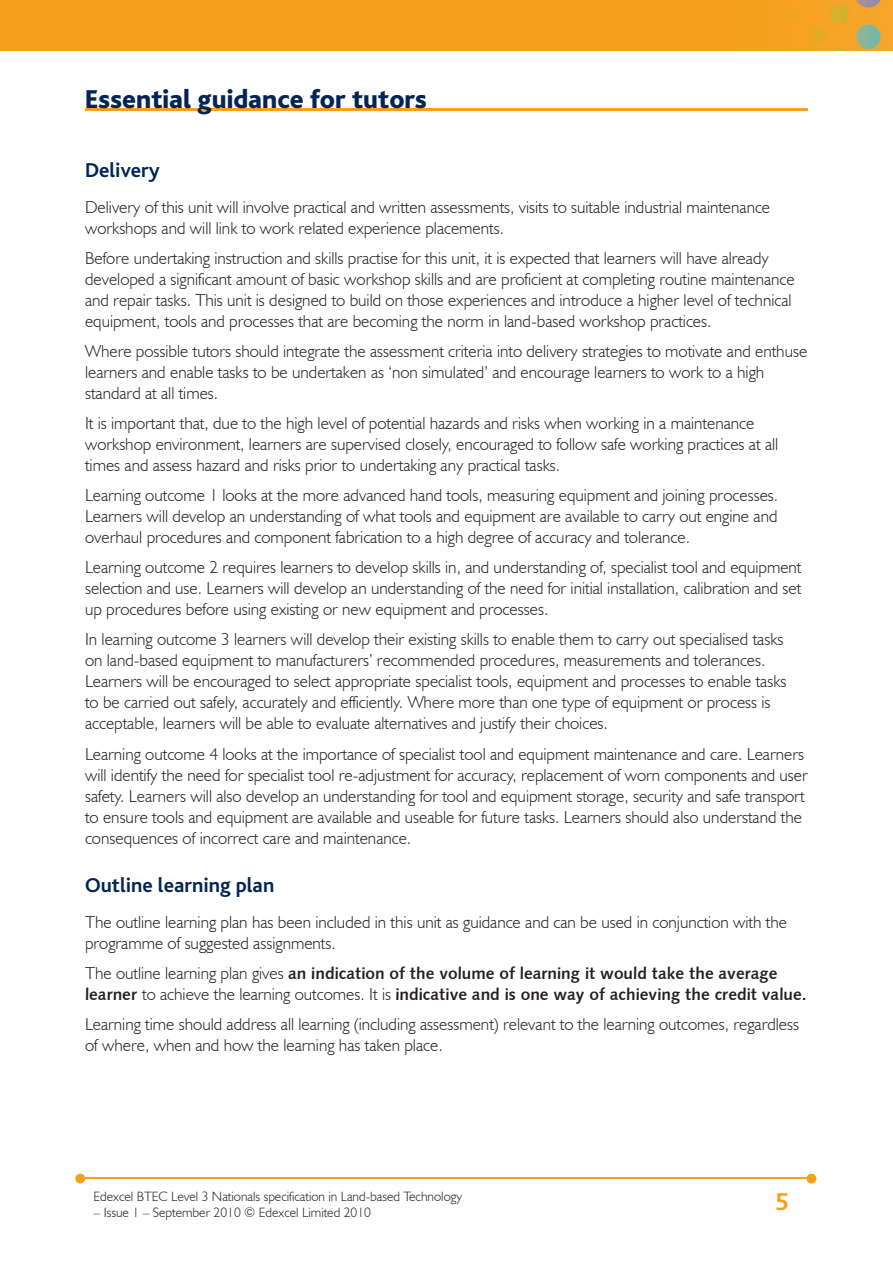
<style>
.page{position:relative;width:893px;height:1263px;background:#fff}
.page>*{position:absolute;margin:0;border:0;box-sizing:border-box;transform-origin:0 0}
.t1{font:800 27px "Bliss";color:#002556}
.t2{font:700 25.5px "Bliss";color:#f6a01b}
.t3{font:700 21px "Bliss";color:#002556}
.t4{font:300 17.25px/21px "Humanist 521 BT";color:#231f20}
.t5{font:16.5px/21px "Humanist 531 BT Bold A";color:#231f20}
.t6{font:300 13.5px "Humanist 521 BT";color:#231f20}
.s1{font-family:"Humanist 521 BT";font-weight:300;font-size:17.25px}
</style>
<div class="page">
<img style="left:0;top:0;width:893px;height:51px">
<hr style="left:82px;top:1178px;width:728px;height:1px;background:#f6a01b">
<svg style="left:807px;top:1174px;width:9px;height:9px"></svg>
<svg style="left:75px;top:1174px;width:10px;height:9px"></svg>
<hr style="left:85px;top:108px;width:723px;height:2px;background:#f6a01b">
<h1 class="t1" style="left:85px;top:85px;width:344px">Essential guidance for tutors</h1>
<p class="t3" style="left:85px;top:160px;width:76px">Delivery</p>
<p class="t4" style="left:85px;top:197px;width:687px">Delivery of this unit will involve practical and written assessments, visits to suitable industrial maintenance workshops and will link to work related experience placements.</p>
<p class="t4" style="left:85px;top:248px;width:711px">Before undertaking instruction and skills practise for this unit, it is expected that learners will have already developed a significant amount of basic workshop skills and are proficient at completing routine maintenance and repair tasks. This unit is designed to build on those experiences and introduce a higher level of technical equipment, tools and processes that are becoming the norm in land-based workshop practices.</p>
<p class="t4" style="left:85px;top:341px;width:724px">Where possible tutors should integrate the assessment criteria into delivery strategies to motivate and enthuse learners and enable tasks to be undertaken as ‘non simulated’ and encourage learners to work to a high standard at all times.</p>
<p class="t4" style="left:85px;top:413px;width:695px">It is important that, due to the high level of potential hazards and risks when working in a maintenance workshop environment, learners are supervised closely, encouraged to follow safe working practices at all times and assess hazard and risks prior to undertaking any practical tasks.</p>
<p class="t4" style="left:85px;top:485px;width:695px;text-align:justify">Learning outcome 1 looks at the more advanced hand tools, measuring equipment and joining processes.<br>Learners will develop an understanding of what tools and equipment are available to carry out engine and overhaul procedures and component fabrication to a high degree of accuracy and tolerance.</p>
<p class="t4" style="left:85px;top:557px;width:718px;text-align:justify">Learning outcome 2 requires learners to develop skills in, and understanding of, specialist tool and equipment selection and use. Learners will develop an understanding of the need for initial installation, calibration and set up procedures before using existing or new equipment and processes.</p>
<p class="t4" style="left:85px;top:629px;width:703px">In learning outcome 3 learners will develop their existing skills to enable them to carry out specialised tasks on land-based equipment to manufacturers’ recommended procedures, measurements and tolerances.<br>Learners will be encouraged to select appropriate specialist tools, equipment and processes to enable tasks to be carried out safely, accurately and efficiently. Where more than one type of equipment or process is acceptable, learners will be able to evaluate alternatives and justify their choices.</p>
<p class="t4" style="left:85px;top:743px;width:724px">Learning outcome 4 looks at the importance of specialist tool and equipment maintenance and care. Learners will identify the need for specialist tool re-adjustment for accuracy, replacement of worn components and user safety. Learners will also develop an understanding for tool and equipment storage, security and safe transport to ensure tools and equipment are available and useable for future tasks. Learners should also understand the consequences of incorrect care and maintenance.</p>
<p class="t3" style="left:85px;top:874px;width:191px">Outline learning plan</p>
<p class="t4" style="left:85px;top:911px;width:704px">The outline learning plan has been included in this unit as guidance and can be used in conjunction with the programme of suggested assignments.</p>
<p class="t5" style="left:85px;top:962px;width:723px"><span class="s1">The outline learning plan gives</span> an indication of the volume of learning it would take the average learner <span class="s1">to achieve the learning outcomes. It is</span> indicative and is one way of achieving the credit value.</p>
<p class="t4" style="left:85px;top:1013px;width:716px">Learning time should address all learning (including assessment) relevant to the learning outcomes, regardless of where, when and how the learning has taken place.</p>
<p class="t6" style="left:94px;top:1188px;width:370px">Edexcel BTEC Level 3 Nationals specification in Land-based Technology</p>
<p class="t6" style="left:94px;top:1204px;width:279px">– Issue 1 – September 2010 © Edexcel Limited 2010</p>
<h2 class="t2" style="left:775px;top:1189px;width:15px">5</h2>
</div>
